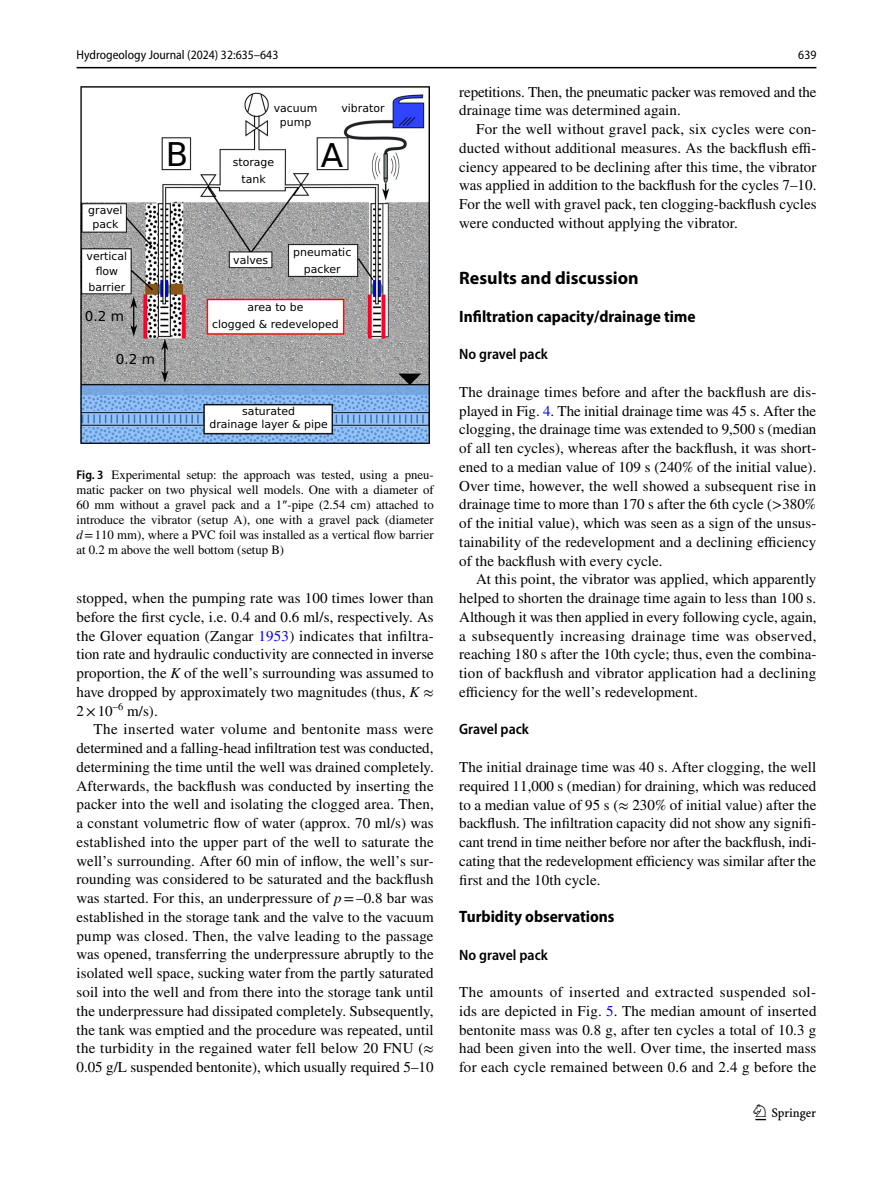
<style>
.page{position:relative;width:893px;height:1187px;background:#fff}
.page>*{position:absolute;margin:0;border:0;box-sizing:border-box;transform-origin:0 0}
.t1{font:32.7px "DejaVu Sans 3";color:#000}
.t2{font:22.5px "Springnew Regular 3";color:#000}
.t3{font:700 18px "Myriad Pro";color:#000}
.t4{font:700 semi-condensed 16.5px "Myriad Pro";color:#000}
.t5{font:15px/18.8px "STIX";letter-spacing:.005em;color:#000;text-align:justify}
.t6{font:600 semi-condensed 15px "Myriad Pro";color:#000}
.t7{font:13.65px "DejaVu Sans 3";color:#000}
.t8{font:12.75px/15px "STIX";color:#000;text-align:justify}
.t9{font:semi-condensed 12.75px "Myriad Pro";color:#000}
.t10{font:10.95px/13.6px "DejaVu Sans 3";color:#000;text-align:center}
.s1{font-family:"Myriad Pro";font-weight:600;font-stretch:semi-condensed}
.s2{font-family:"Times New Roman"}
.s3{font-style:italic}
.s4{color:#00f}
</style>
<div class="page">
<hr style="left:77px;top:67px;width:739px;height:1px;background:#000">
<div style="left:77px;top:87px;width:357px;height:356px;background:linear-gradient(to bottom,#fff,#fff)"></div>
<img style="left:81px;top:87px;width:349px;height:356px">
<p class="t9" style="left:77px;top:48px;width:203px">Hydrogeology Journal (2024) 32:635–643</p>
<p class="t9" style="left:798px;top:48px;width:20px">639</p>
<p class="t10" style="left:274px;top:101px;width:45px">vacuum pump</p>
<p class="t10" style="left:341px;top:100px;width:45px">vibrator</p>
<p class="t10" style="left:88px;top:203px;width:36px">gravel pack</p>
<p class="t10" style="left:87px;top:248px;width:42px;line-height:15.3px">vertical flow barrier</p>
<h1 class="t1" style="left:166px;top:128px;width:24px">B</h1>
<h1 class="t1" style="left:321px;top:128px;width:24px">A</h1>
<p class="t10" style="left:233px;top:153px;width:43px;line-height:17.1px">storage tank</p>
<p class="t10" style="left:233px;top:252px;width:37px">valves</p>
<p class="t10" style="left:293px;top:243px;width:60px;line-height:17.1px">pneumatic packer</p>
<p class="t7" style="left:85px;top:305px;width:41px">0.2 m</p>
<p class="t10" style="left:212px;top:298px;width:128px;line-height:17.1px">area to be<br>clogged &amp; redeveloped</p>
<p class="t7" style="left:116px;top:348px;width:41px">0.2 m</p>
<p class="t10" style="left:209px;top:403px;width:120px">saturated<br>drainage layer &amp; pipe</p>
<p class="t8" style="left:77px;top:468px;width:359px"><span class="s1">Fig. 3</span> Experimental setup: the approach was tested, using a pneu&shy;matic packer on two physical well models. One with a diameter of 60 mm without a gravel pack and a 1<span class="s2">″</span>-pipe (2.54 cm) attached to introduce the vibrator (setup A), one with a gravel pack (diameter <span class="s3">d</span>=110 mm), where a PVC foil was installed as a vertical flow barrier at 0.2 m above the well bottom (setup B)</p>
<p class="t5" style="left:77px;top:589px;width:359px">stopped, when the pumping rate was 100 times lower than before the first cycle, i.e. 0.4 and 0.6 ml/s, respectively. As the Glover equation (Zangar <span class="s4">1953</span>) indicates that infiltra&shy;tion rate and hydraulic conductivity are connected in inverse proportion, the <span class="s3">K</span> of the well’s surrounding was assumed to have dropped by approximately two magnitudes (thus, <span class="s3">K</span> ≈ 2× -10<sup>–6</sup> m/s).</p>
<p class="t5" style="left:77px;top:721px;width:359px;text-indent:17px">The inserted water volume and bentonite mass were determined and a falling-head infiltration test was conducted, determining the time until the well was drained completely.<br>Afterwards, the backflush was conducted by inserting the packer into the well and isolating the clogged area. Then, a constant volumetric flow of water (approx. 70 ml/s) was established into the upper part of the well to saturate the well’s surrounding. After 60 min of inflow, the well’s sur&shy;rounding was considered to be saturated and the backflush was started. For this, an underpressure of <span class="s3">p</span>=–0.8 bar was established in the storage tank and the valve to the vacuum pump was closed. Then, the valve leading to the passage was opened, transferring the underpressure abruptly to the isolated well space, sucking water from the partly saturated soil into the well and from there into the storage tank until the underpressure had dissipated completely. Subsequently, the tank was emptied and the procedure was repeated, until the turbidity in the regained water fell below 20 FNU (≈ 0.05 g/L suspended bentonite), which usually required 5–10</p>
<p class="t5" style="left:459px;top:83px;width:359px">repetitions. Then, the pneumatic packer was removed and the drainage time was determined again.</p>
<p class="t5" style="left:459px;top:121px;width:359px;text-indent:17px">For the well without gravel pack, six cycles were con&shy;ducted without additional measures. As the backflush effi&shy;ciency appeared to be declining after this time, the vibrator was applied in addition to the backflush for the cycles 7–10.<br>For the well with gravel pack, ten clogging-backflush cycles were conducted without applying the vibrator.</p>
<p class="t3" style="left:459px;top:266px;width:181px">Results and discussion</p>
<p class="t4" style="left:459px;top:307px;width:238px">Infiltration capacity/drainage time</p>
<p class="t6" style="left:459px;top:346px;width:90px">No gravel pack</p>
<p class="t5" style="left:459px;top:383px;width:359px">The drainage times before and after the backflush are dis&shy;played in Fig. <span class="s4">4</span>. The initial drainage time was 45 s. After the clogging, the drainage time was extended to 9,500 s (median of all ten cycles), whereas after the backflush, it was short&shy;ened to a median value of 109 s (240% of the initial value).<br>Over time, however, the well showed a subsequent rise in drainage time to more than 170 s after the 6th cycle (&gt;380% of the initial value), which was seen as a sign of the unsus&shy;tainability of the redevelopment and a declining efficiency of the backflush with every cycle.</p>
<p class="t5" style="left:459px;top:571px;width:359px;text-indent:17px">At this point, the vibrator was applied, which apparently helped to shorten the drainage time again to less than 100 s.<br>Although it was then applied in every following cycle, again, a subsequently increasing drainage time was observed, reaching 180 s after the 10th cycle; thus, even the combina&shy;tion of backflush and vibrator application had a declining efficiency for the well’s redevelopment.</p>
<p class="t6" style="left:459px;top:721px;width:71px">Gravel pack</p>
<p class="t5" style="left:459px;top:758px;width:359px">The initial drainage time was 40 s. After clogging, the well required 11,000 s (median) for draining, which was reduced to a median value of 95 s (≈ 230% of initial value) after the backflush. The infiltration capacity did not show any signifi&shy;cant trend in time neither before nor after the backflush, indi&shy;cating that the redevelopment efficiency was similar after the first and the 10th cycle.</p>
<p class="t4" style="left:459px;top:907px;width:157px">Turbidity observations</p>
<p class="t6" style="left:459px;top:946px;width:90px">No gravel pack</p>
<p class="t5" style="left:459px;top:983px;width:359px">The amounts of inserted and extracted suspended sol&shy;ids are depicted in Fig. <span class="s4">5</span>. The median amount of inserted bentonite mass was 0.8 g, after ten cycles a total of 10.3 g had been given into the well. Over time, the inserted mass for each cycle remained between 0.6 and 2.4 g before the</p>
<h2 class="t2" style="left:755px;top:1104px;width:62px">1 3</h2>
</div>
